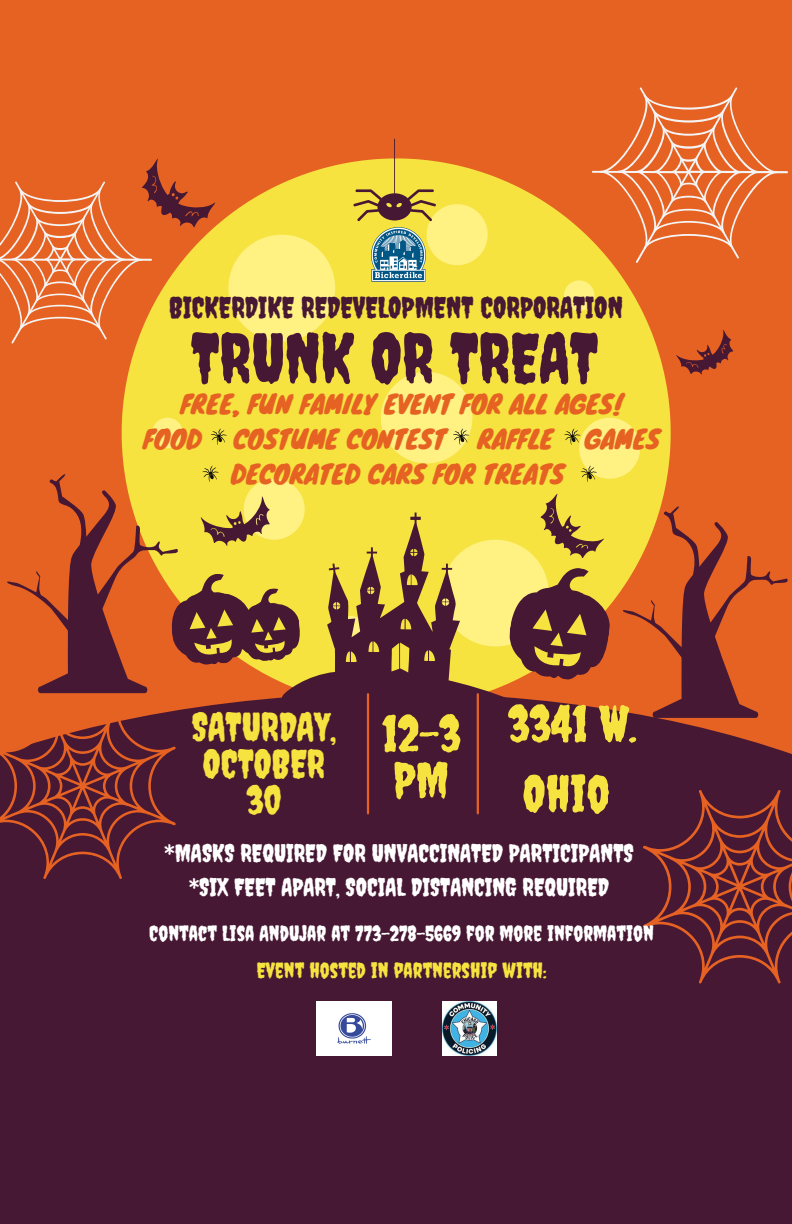
<style>
.page{position:relative;width:792px;height:1224px;background:#e66223}
.page>*{position:absolute;margin:0;border:0;box-sizing:border-box;transform-origin:0 0}
.t1{font:69px "Creepster";color:#471833}
.t2{font:50.2px "Creepster";color:#f6e340}
.t3{font:39.4px "Creepster";color:#f6e340}
.t4{font:29.4px "Creepster";color:#471833}
.t5{font:25.4px "Knewave";color:#e66223}
.t6{font:24.8px "Creepster";color:#fff}
.t7{font:21.4px "Creepster";color:#fff}
.t8{font:21.4px "Creepster";color:#f6e340}
</style>
<div class="page">
<svg style="left:122px;top:162px;width:549px;height:437px;background:#f4d53c"></svg>
<svg style="left:228px;top:235px;width:107px;height:106px;background:#fdee74"></svg>
<svg style="left:152px;top:418px;width:31px;height:30px"></svg>
<svg style="left:564px;top:280px;width:30px;height:31px"></svg>
<svg style="left:305px;top:513px;width:202px;height:180px;background:#a5843a"></svg>
<div style="left:0;top:693px;width:792px;height:531px;background:#471833"></div>
<svg style="left:643px;top:790px;width:149px;height:193px;background:#65262f"></svg>
<hr style="left:592px;top:171px;width:98px;height:2px;background:#f4f4f4">
<hr style="left:688px;top:171px;width:100px;height:2px;background:#f4f4f4">
<svg style="left:600px;top:87px;width:177px;height:176px"></svg>
<svg style="left:0;top:158px;width:215px;height:185px"></svg>
<svg style="left:676px;top:330px;width:58px;height:45px"></svg>
<svg style="left:353px;top:139px;width:135px;height:126px"></svg>
<svg style="left:623px;top:506px;width:165px;height:212px"></svg>
<svg style="left:442px;top:492px;width:173px;height:192px;background:#c8a949"></svg>
<hr style="left:367px;top:695px;width:2px;height:118px;background:#e66223">
<hr style="left:477px;top:695px;width:2px;height:118px;background:#e66223">
<img style="left:316px;top:1002px;width:75px;height:54px">
<img style="left:443px;top:1002px;width:54px;height:54px">
<img style="left:372px;top:228px;width:54px;height:54px">
<svg style="left:211px;top:428px;width:16px;height:17px"></svg>
<svg style="left:381px;top:372px;width:91px;height:91px;background:#fbed74"></svg>
<svg style="left:0;top:466px;width:305px;height:413px"></svg>
<svg style="left:564px;top:418px;width:76px;height:64px;background:#f5e666"></svg>
<p class="t4" style="left:169px;top:290px;width:455px">BICKERDIKE REDEVELOPMENT CORPORATION</p>
<p class="t1" style="left:191px;top:317px;width:408px">TRUNK OR TREAT</p>
<p class="t5" style="left:181px;top:383px;width:444px">FREE, FUN FAMILY EVENT FOR ALL AGES!</p>
<p class="t5" style="left:143px;top:418px;width:518px">FOOD COSTUME CONTEST RAFFLE GAMES</p>
<p class="t5" style="left:231px;top:453px;width:335px">DECORATED CARS FOR TREATS</p>
<p class="t3" style="left:192px;top:703px;width:146px">SATURDAY,</p>
<p class="t3" style="left:203px;top:740px;width:124px">OCTOBER</p>
<p class="t3" style="left:247px;top:777px;width:36px">30</p>
<p class="t2" style="left:382px;top:704px;width:80px">12-3</p>
<p class="t2" style="left:393px;top:750px;width:57px">PM</p>
<p class="t2" style="left:508px;top:694px;width:131px">3341 W.</p>
<p class="t2" style="left:523px;top:764px;width:89px">OHIO</p>
<p class="t6" style="left:164px;top:838px;width:471px">*MASKS REQUIRED FOR UNVACCINATED PARTICIPANTS</p>
<p class="t6" style="left:189px;top:872px;width:422px">*SIX FEET APART, SOCIAL DISTANCING REQUIRED</p>
<p class="t7" style="left:149px;top:921px;width:506px">CONTACT LISA ANDUJAR AT 773-278-5669 FOR MORE INFORMATION</p>
<p class="t8" style="left:257px;top:958px;width:291px">EVENT HOSTED IN PARTNERSHIP WITH:</p>
</div>
